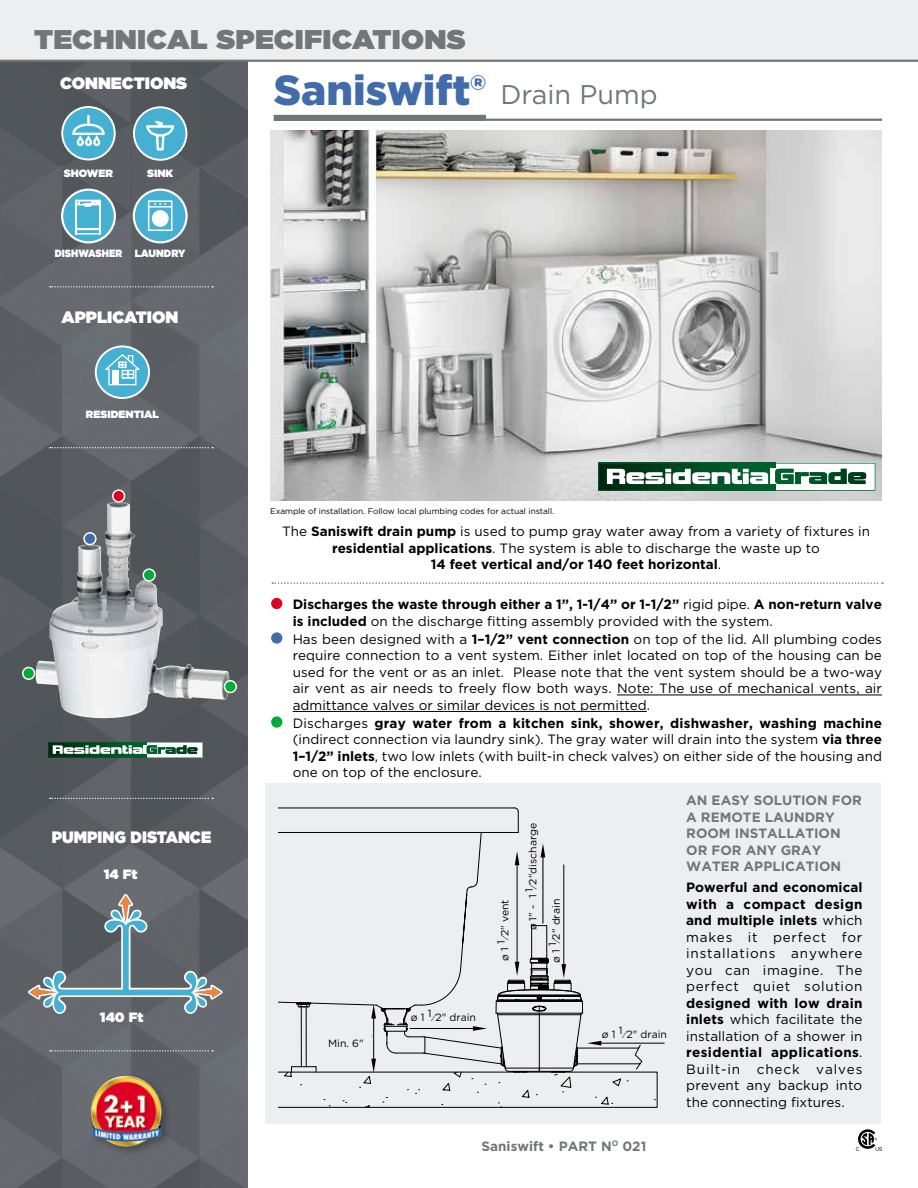
<style>
.page{position:relative;width:918px;height:1188px;background:#fff}
.page>*{position:absolute;margin:0;border:0;box-sizing:border-box;transform-origin:0 0}
.t1{font:900 42px "Gotham";color:#416ba9}
.t2{font:900 27px "Gotham";letter-spacing:.01em;color:#717678;scale:1.05 1}
.t3{font:27px "Gotham";color:#717678}
.t4{font:900 16.5px "Gotham";color:#fff}
.t5{font:900 16.5px "Gotham";color:#fff;scale:.93 1}
.t6{font:13.5px/16.5px "Gotham";color:#000;text-align:justify}
.t7{font:700 13.5px/16.5px "Gotham";color:#000}
.t8{font:700 13.5px/16.5px "Gotham";color:#717678}
.t9{font:900 13.5px "Gotham";color:#fff}
.t10{font:10.5px "Gotham";color:#000}
.t11{font:900 10.5px "Gotham";color:#fff}
.t12{font:900 10.5px "Gotham";color:#fff;scale:.9 1}
.t13{font:900 10.5px "Gotham";color:#fff;scale:.95 1}
.t14{font:8.25px "Gotham";color:#000}
.s1{font-weight:700}
.s2{font-weight:400}
</style>
<div class="page">
<img style="left:0;top:62px;width:247px;height:1126px">
<div style="left:0;top:0;width:918px;height:61px;background:#edeeef"></div>
<hr style="left:0;top:60px;width:918px;height:2px;background:#717678">
<div style="left:265px;top:783px;width:616px;height:341px;background:#edeeef"></div>
<img style="left:270px;top:131px;width:612px;height:370px">
<hr style="left:274px;top:119px;width:608px;height:2px;background:#717678">
<div style="left:274px;top:115px;width:212px;height:6px;background:#717678"></div>
<img style="left:76px;top:502px;width:40px;height:94px">
<div style="left:84px;top:533px;width:12px;height:12px;background:#416ba9;border-radius:50%"></div>
<div style="left:83px;top:532px;width:14px;height:13px;border:2px solid #fff;border-radius:50%"></div>
<div style="left:113px;top:490px;width:12px;height:12px;background:#df0023;border-radius:50%"></div>
<div style="left:112px;top:489px;width:13px;height:14px;border:2px solid #fff;border-radius:50%"></div>
<div style="left:23px;top:667px;width:12px;height:12px;background:#00ab36;border-radius:50%"></div>
<div style="left:22px;top:667px;width:13px;height:13px;border:2px solid #fff;border-radius:50%"></div>
<div style="left:224px;top:681px;width:12px;height:11px;background:#00ab36;border-radius:50%"></div>
<div style="left:224px;top:680px;width:13px;height:13px;border:2px solid #fff;border-radius:50%"></div>
<div style="left:143px;top:569px;width:12px;height:12px;background:#00ab36;border-radius:50%"></div>
<div style="left:143px;top:568px;width:13px;height:14px;border:2px solid #fff;border-radius:50%"></div>
<svg style="left:50px;top:447px;width:163px;height:1px"></svg>
<svg style="left:272px;top:582px;width:611px;height:2px"></svg>
<svg style="left:50px;top:798px;width:163px;height:1px"></svg>
<hr style="left:617px;top:695px;width:265px;height:1px;background:#000">
<hr style="left:293px;top:711px;width:354px;height:1px;background:#000">
<div style="left:271px;top:598px;width:11px;height:11px;background:#df0023;border-radius:50%"></div>
<div style="left:271px;top:632px;width:11px;height:12px;background:#416ba9;border-radius:50%"></div>
<div style="left:271px;top:716px;width:11px;height:12px;background:#00ab36;border-radius:50%"></div>
<svg style="left:856px;top:1129px;width:26px;height:22px"></svg>
<svg style="left:598px;top:463px;width:278px;height:28px"></svg>
<svg style="left:48px;top:742px;width:155px;height:16px"></svg>
<svg style="left:50px;top:286px;width:163px;height:1px"></svg>
<svg style="left:95px;top:345px;width:55px;height:54px"></svg>
<svg style="left:103px;top:353px;width:39px;height:33px"></svg>
<div style="left:112px;top:370px;width:7px;height:14px;background:#fff"></div>
<svg style="left:26px;top:892px;width:200px;height:186px;background:#677076"></svg>
<svg style="left:133px;top:189px;width:55px;height:54px;background:#6cbfda"></svg>
<svg style="left:148px;top:200px;width:25px;height:31px"></svg>
<svg style="left:61px;top:189px;width:55px;height:54px"></svg>
<svg style="left:74px;top:198px;width:28px;height:37px"></svg>
<svg style="left:133px;top:106px;width:54px;height:55px"></svg>
<svg style="left:146px;top:121px;width:29px;height:48px"></svg>
<svg style="left:61px;top:106px;width:55px;height:54px"></svg>
<svg style="left:72px;top:115px;width:33px;height:36px"></svg>
<svg style="left:278px;top:807px;width:241px;height:25px"></svg>
<hr style="left:599px;top:1043px;width:65px;height:1px;background:#000">
<svg style="left:278px;top:832px;width:380px;height:276px"></svg>
<div style="left:89px;top:1074px;width:82px;height:83px;background:#000;opacity:.25"></div>
<img style="left:91px;top:1076px;width:72px;height:70px">
<h2 class="t2" style="left:34px;top:20px;width:413px">TECHNICAL SPECIFICATIONS</h2>
<p class="t4" style="left:60px;top:72px;width:129px">CONNECTIONS</p>
<h1 class="t1" style="left:274px;top:61px;width:214px">Saniswift®</h1>
<h2 class="t3" style="left:501px;top:77px;width:159px">Drain Pump</h2>
<p class="t11" style="left:64px;top:166px;width:51px">SHOWER</p>
<p class="t11" style="left:147px;top:165px;width:28px">SINK</p>
<p class="t12" style="left:55px;top:246px;width:76px">DISHWASHER</p>
<p class="t13" style="left:135px;top:245px;width:55px">LAUNDRY</p>
<p class="t4" style="left:61px;top:305px;width:119px">APPLICATION</p>
<p class="t11" style="left:86px;top:406px;width:75px">RESIDENTIAL</p>
<p class="t5" style="left:52px;top:826px;width:173px">PUMPING DISTANCE</p>
<p class="t9" style="left:104px;top:864px;width:35px">14 Ft</p>
<p class="t9" style="left:100px;top:1008px;width:45px">140 Ft</p>
<p class="t14" style="left:270px;top:506px;width:286px">Example of installation. Follow local plumbing codes for actual install.</p>
<p class="t6" style="left:282px;top:523px;width:589px;text-align:center">The <span class="s1">Saniswift drain pump</span> is used to pump gray water away from a variety of fixtures in <span class="s1">residential applications</span>. The system is able to discharge the waste up to<br><span class="s1">14 feet vertical and/or 140 feet horizontal</span>.</p>
<p class="t7" style="left:293px;top:596px;width:591px">Discharges the waste through either a 1”, 1-1/4” or 1-1/2” <span class="s2">rigid pipe.</span> A non-return valve is included <span class="s2">on the discharge fitting assembly provided with the system.</span></p>
<p class="t6" style="left:293px;top:630px;width:591px">Has been designed with a <span class="s1">1–1/2” vent connection</span> on top of the lid. All plumbing codes require connection to a vent system. Either inlet located on top of the housing can be used for the vent or as an inlet. Please note that the vent system should be a two-way air vent as air needs to freely flow both ways. Note: The use of mechanical vents, air admittance valves or similar devices is not permitted.</p>
<p class="t6" style="left:293px;top:714px;width:591px">Discharges <span class="s1">gray water from a kitchen sink, shower, dishwasher, washing machine </span>(indirect connection via laundry sink). The gray water will drain into the system <span class="s1">via three 1–1/2” inlets</span>, two low inlets (with built-in check valves) on either side of the housing and one on top of the enclosure.</p>
<p class="t10" style="left:328px;top:1036px;width:37px">Min. 6"</p>
<p class="t10" style="left:411px;top:1010px;width:67px">ø 1 1⁄2" drain</p>
<p class="t10" style="left:526px;top:930px;width:109px;rotate:-90deg">ø 1" - 1 1⁄2"discharge</p>
<p class="t10" style="left:498px;top:961px;width:63px;rotate:-90deg">ø 1 1⁄2" vent</p>
<p class="t10" style="left:549px;top:963px;width:66px;rotate:-90deg">ø 1 1⁄2" drain</p>
<p class="t10" style="left:602px;top:1027px;width:67px">ø 1 1⁄2" drain</p>
<p class="t8" style="left:482px;top:1138px;width:166px">Saniswift • PART N<sup>O</sup> 021</p>
<p class="t8" style="left:686px;top:792px;width:177px">AN EASY SOLUTION FOR<br>A REMOTE LAUNDRY<br>ROOM INSTALLATION<br>OR FOR ANY GRAY<br>WATER APPLICATION</p>
<p class="t6" style="left:686px;top:879px;width:178px"><span class="s1">Powerful and economical with a compact design and multiple inlets</span> which makes it perfect for installations anywhere you can imagine. The perfect quiet solution</p>
<p class="t6" style="left:686px;top:995px;width:178px"><span class="s1">designed with low drain inlets</span> which facilitate the installation of a shower in <span class="s1">residential applications</span>.<br>Built-in check valves prevent any backup into the connecting fixtures.</p>
</div>
